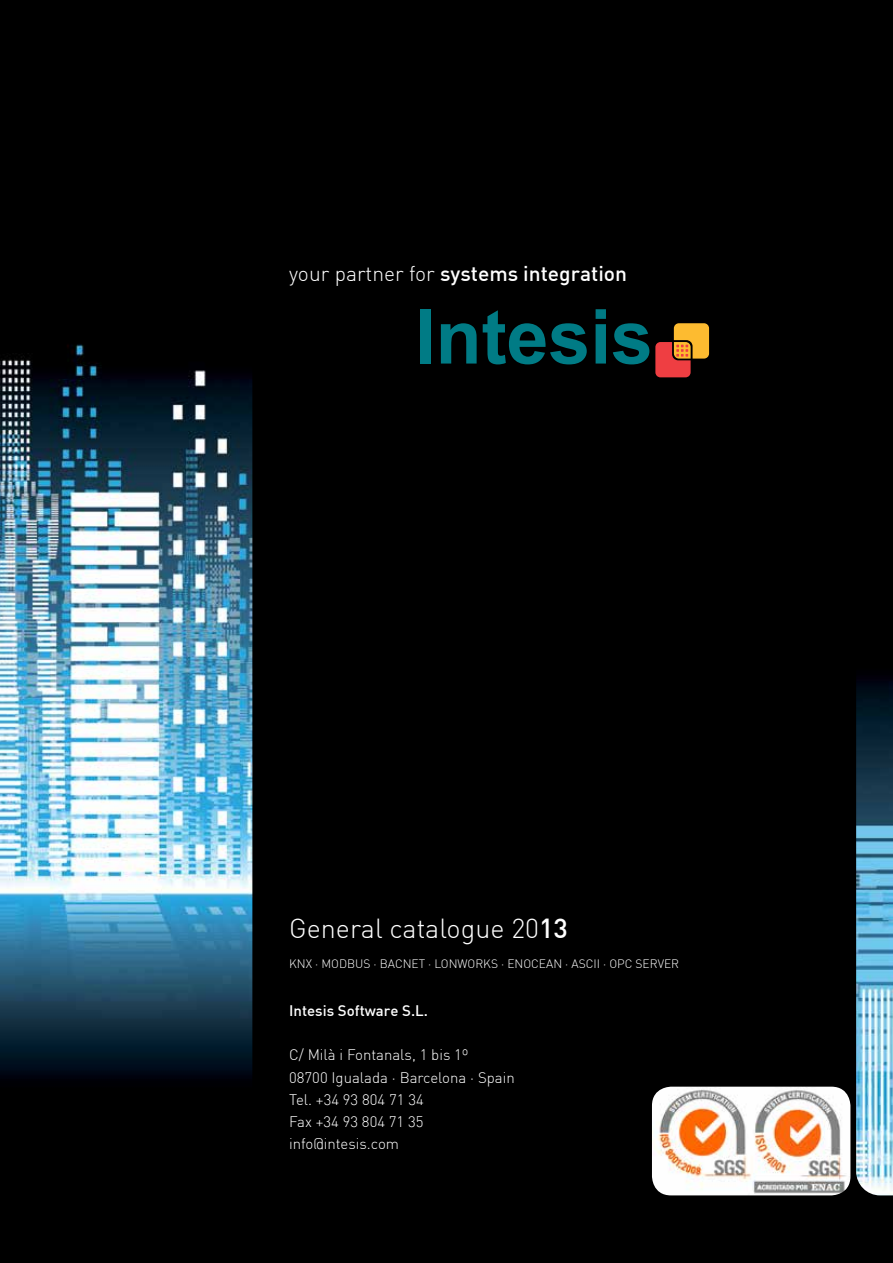
<style>
.page{position:relative;width:893px;height:1263px;background:#000}
.page>*{position:absolute;margin:0;border:0;box-sizing:border-box;transform-origin:0 0}
.t1{font:300 27px "DIN";color:#fff}
.t2{font:500 21px "DIN";color:#fff}
.t3{font:300 15px/22.2px "DIN";color:#fff}
.t4{font:500 15px "DIN";color:#fff}
.t5{font:300 12px "DIN";color:#fff}
.s1{font-weight:300}
.s2{font-weight:500}
</style>
<div class="page">
<img style="left:0;top:344px;width:252px;height:735px">
<div style="left:420px;top:309px;width:11px;height:55px;background:#007b85"></div>
<svg style="left:441px;top:323px;width:36px;height:41px"></svg>
<svg style="left:483px;top:310px;width:104px;height:54px"></svg>
<svg style="left:596px;top:309px;width:10px;height:55px"></svg>
<svg style="left:613px;top:323px;width:36px;height:41px"></svg>
<svg style="left:655px;top:323px;width:54px;height:54px"></svg>
<img style="left:652px;top:1087px;width:198px;height:108px">
<img style="left:856px;top:677px;width:37px;height:518px">
<h2 class="t2" style="left:289px;top:260px;width:339px"><span class="s1">your partner for</span> systems integration</h2>
<h1 class="t1" style="left:289px;top:911px;width:280px">General catalogue 20<span class="s2">13</span></h1>
<p class="t5" style="left:289px;top:956px;width:391px">KNX · MODBUS · BACNET · LONWORKS · ENOCEAN · ASCII · OPC SERVER</p>
<p class="t4" style="left:289px;top:1001px;width:140px">Intesis Software S.L.</p>
<p class="t3" style="left:289px;top:1044px;width:227px">C/ Milà i Fontanals, 1 bis 1º<br>08700 Igualada · Barcelona · Spain<br>Tel. +34 93 804 71 34<br>Fax +34 93 804 71 35 info@intesis.com</p>
</div>
